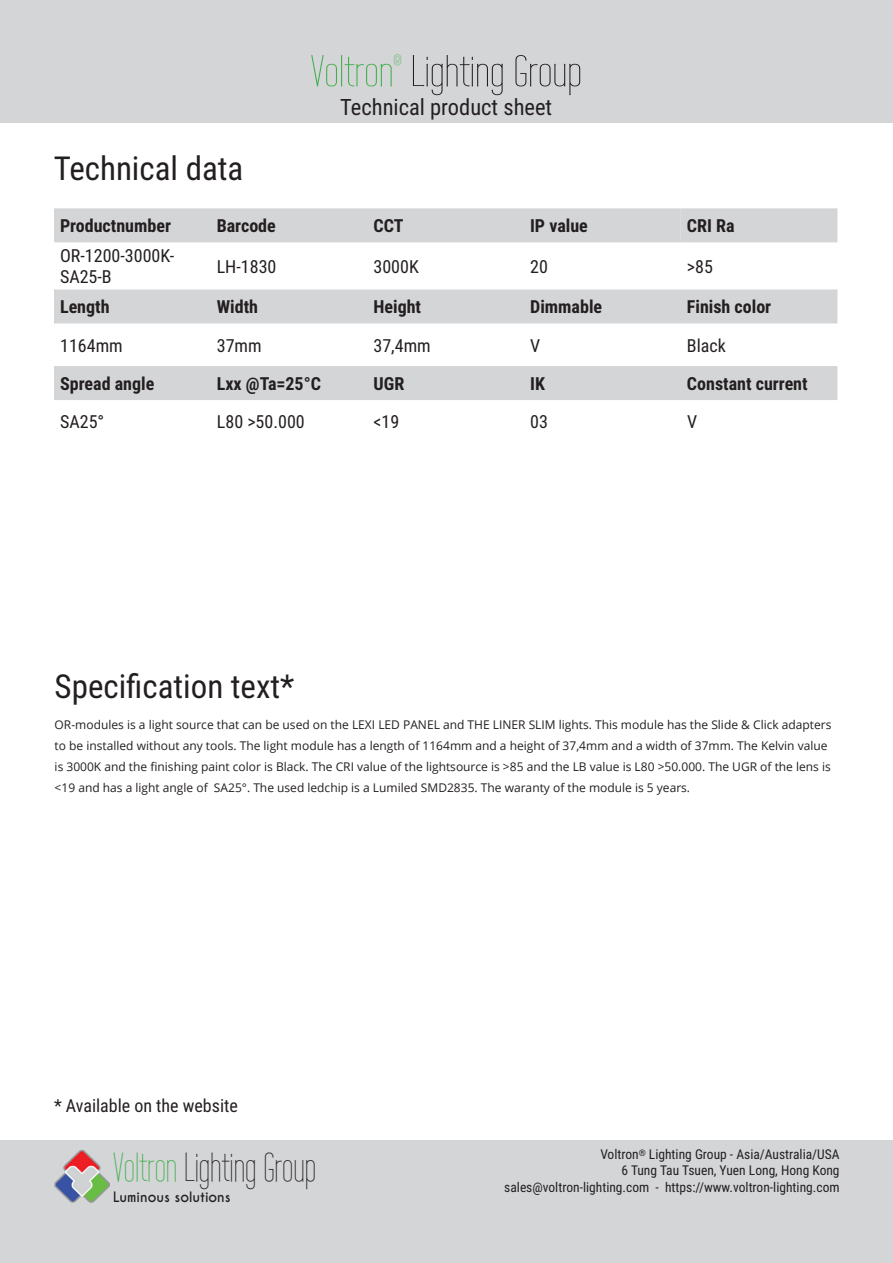
<style>
.page{position:relative;width:893px;height:1263px;background:#fff}
.page>*{position:absolute;margin:0;border:0;box-sizing:border-box;transform-origin:0 0}
.t1{font:43.5px "Wire One";color:#231f20;scale:1.2 1}
.t2{font:40.5px "Wire One";color:#231f20}
.t3{font:33px "Roboto Condensed";color:#231f20}
.t4{font:22.5px "Roboto Condensed";color:#231f20}
.t5{font:700 18px "Roboto Condensed";color:#231f20}
.t6{font:18px/21.6px "Roboto Condensed";color:#231f20}
.t7{font:15px "Wire One";color:#40ae49;scale:1.2 1}
.t8{font:13.5px/16.5px "Roboto Condensed";color:#231f20;text-align:right}
.t9{font:700 13.5px "Caviar Dreams";color:#231f20}
.t10{font:12px/21px "Open Sans";color:#231f20}
.s1{color:#40ae49}
</style>
<div class="page">
<div style="left:0;top:1141px;width:893px;height:122px;background:#d4d5d7"></div>
<img style="left:55px;top:1150px;width:54px;height:53px">
<div style="left:0;top:0;width:893px;height:122px;background:#d4d5d7"></div>
<svg style="left:54px;top:208px;width:783px;height:192px;fill:#d4d5d7"></svg>
<h3 class="t3" style="left:54px;top:145px;width:191px">Technical data</h3>
<p class="t7" style="left:394px;top:52px;width:8px">®</p>
<h3 class="t4" style="left:340px;top:91px;width:213px">Technical product sheet</h3>
<h1 class="t1" style="left:311px;top:47px;width:228px"><span class="s1">Voltron</span> Lighting Group</h1>
<h3 class="t5" style="left:60px;top:213px;width:113px">Productnumber</h3>
<h3 class="t5" style="left:217px;top:213px;width:61px">Barcode</h3>
<h3 class="t5" style="left:373px;top:213px;width:32px">CCT</h3>
<h3 class="t5" style="left:530px;top:213px;width:59px">IP value</h3>
<h3 class="t5" style="left:687px;top:213px;width:49px">CRI Ra</h3>
<h3 class="t6" style="left:60px;top:244px;width:116px">OR-1200-3000K-<br>SA25-B</h3>
<h3 class="t6" style="left:217px;top:255px;width:61px">LH-1830</h3>
<h3 class="t6" style="left:373px;top:255px;width:47px">3000K</h3>
<h3 class="t6" style="left:530px;top:255px;width:19px">20</h3>
<h3 class="t6" style="left:687px;top:255px;width:28px">&gt;85</h3>
<h3 class="t5" style="left:60px;top:294px;width:51px">Length</h3>
<h3 class="t5" style="left:217px;top:294px;width:43px">Width</h3>
<h3 class="t5" style="left:373px;top:294px;width:49px">Height</h3>
<h3 class="t5" style="left:530px;top:294px;width:73px">Dimmable</h3>
<h3 class="t5" style="left:687px;top:294px;width:86px">Finish color</h3>
<h3 class="t6" style="left:60px;top:334px;width:64px">1164mm</h3>
<h3 class="t6" style="left:217px;top:334px;width:46px">37mm</h3>
<h3 class="t6" style="left:373px;top:334px;width:59px">37,4mm</h3>
<h3 class="t6" style="left:530px;top:334px;width:12px">V</h3>
<h3 class="t6" style="left:687px;top:334px;width:40px">Black</h3>
<h3 class="t5" style="left:60px;top:371px;width:96px">Spread angle</h3>
<h3 class="t5" style="left:217px;top:371px;width:106px">Lxx @Ta=25°C</h3>
<h3 class="t5" style="left:374px;top:371px;width:32px">UGR</h3>
<h3 class="t5" style="left:530px;top:371px;width:16px">IK</h3>
<h3 class="t5" style="left:687px;top:371px;width:122px">Constant current</h3>
<h3 class="t6" style="left:60px;top:410px;width:46px">SA25°</h3>
<h3 class="t6" style="left:217px;top:410px;width:89px">L80 &gt;50.000</h3>
<h3 class="t6" style="left:374px;top:410px;width:27px">&lt;19</h3>
<h3 class="t6" style="left:530px;top:410px;width:19px">03</h3>
<h3 class="t6" style="left:687px;top:410px;width:12px">V</h3>
<h3 class="t3" style="left:55px;top:663px;width:241px">Specification text*</h3>
<p class="t10" style="left:55px;top:714px;width:778px">OR-modules is a light source that can be used on the LEXI LED PANEL and THE LINER SLIM lights. This module has the Slide &amp; Click adapters to be installed without any tools. The light module has a length of 1164mm and a height of 37,4mm and a width of 37mm. The Kelvin value is 3000K and the finishing paint color is Black. The CRI value of the lightsource is &gt;85 and the LB value is L80 &gt;50.000. The UGR of the lens is &lt;19 and has a light angle of SA25°. The used ledchip is a Lumiled SMD2835. The waranty of the module is 5 years.</p>
<h3 class="t6" style="left:54px;top:1094px;width:185px">* Available on the website</h3>
<h2 class="t2" style="left:113px;top:1145px;width:204px"><span class="s1">Voltron</span> Lighting Group</h2>
<p class="t9" style="left:113px;top:1189px;width:119px">Luminous solutions</p>
<p class="t8" style="left:504px;top:1145px;width:337px">Voltron<sup>®</sup> Lighting Group - Asia/Australia/USA<br>6 Tung Tau Tsuen, Yuen Long, Hong Kong sales@voltron-lighting.com - https://www.voltron-lighting.com</p>
</div>
